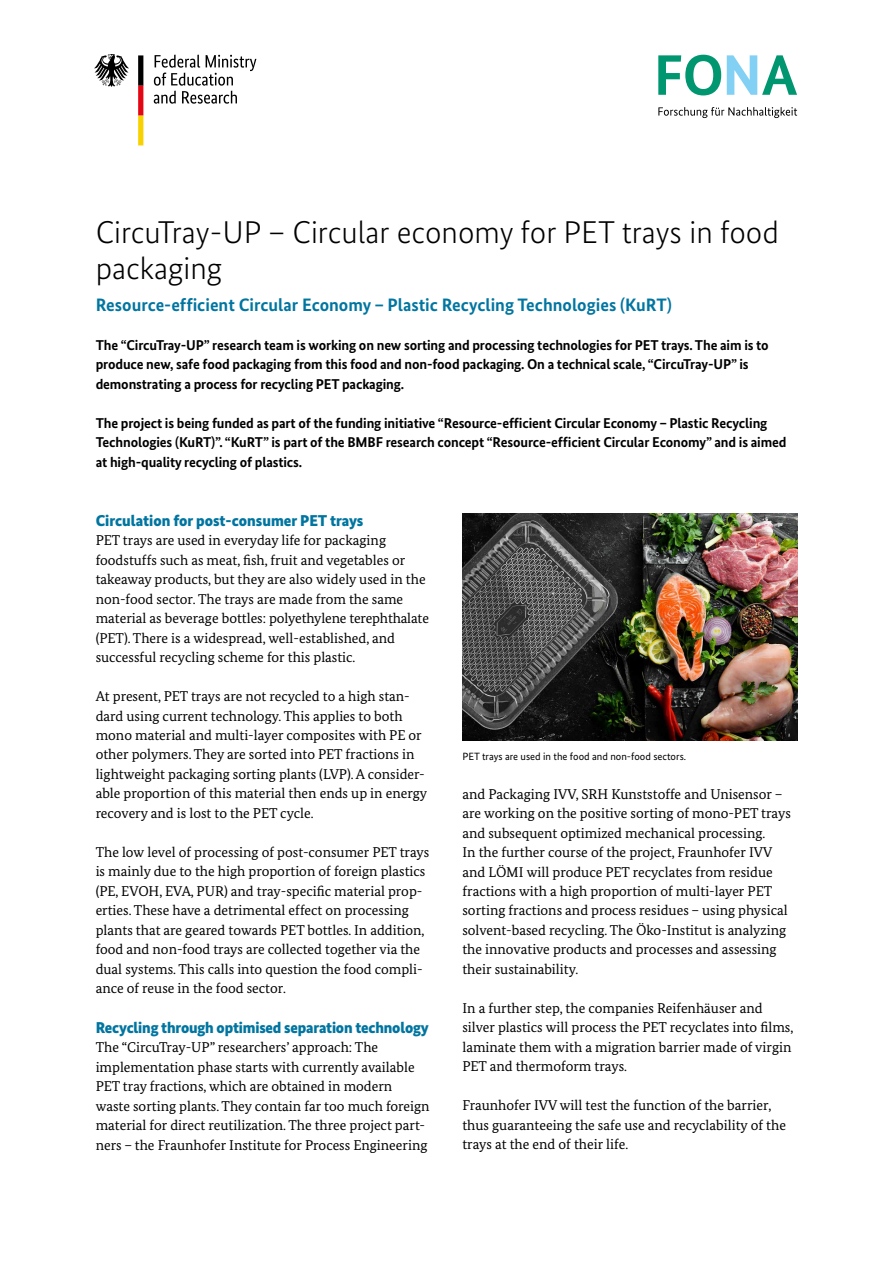
<style>
.page{position:relative;width:893px;height:1263px;background:#fff}
.page>*{position:absolute;margin:0;border:0;box-sizing:border-box;transform-origin:0 0}
.t1{font:300 31.5px/36px "Bundes Sans";color:#000}
.t2{font:700 18px "Bundes Sans";color:#0075a0}
.t3{font:900 15.75px "Bundes Sans";letter-spacing:-.01em;color:#0075a0}
.t4{font:14.25px/19.5px "Bundes Serif";color:#000}
.t5{font:700 14.25px/19.5px "Bundes Sans";letter-spacing:-.01em;color:#000}
.t6{font:10.5px "Bundes Sans";color:#000}
</style>
<div class="page">
<img style="left:462px;top:513px;width:335px;height:227px">
<svg style="left:658px;top:55px;width:63px;height:40px"></svg>
<svg style="left:727px;top:55px;width:70px;height:40px"></svg>
<svg style="left:658px;top:107px;width:139px;height:11px"></svg>
<svg style="left:154px;top:55px;width:102px;height:49px"></svg>
<svg style="left:94px;top:54px;width:35px;height:33px"></svg>
<svg style="left:138px;top:55px;width:5px;height:90px"></svg>
<h1 class="t1" style="left:96px;top:214px;width:685px">CircuTray-UP – Circular economy for PET trays in food packaging</h1>
<p class="t2" style="left:96px;top:294px;width:578px">Resource-efficient Circular Economy – Plastic Recycling Technologies (KuRT)</p>
<p class="t5" style="left:96px;top:335px;width:675px">The “CircuTray-UP” research team is working on new sorting and processing technologies for PET trays. The aim is to produce new, safe food packaging from this food and non-food packaging. On a technical scale, “CircuTray-UP” is demonstrating a process for recycling PET packaging.</p>
<p class="t5" style="left:96px;top:413px;width:692px">The project is being funded as part of the funding initiative “Resource-efficient Circular Economy – Plastic Recycling<br>Technologies (KuRT)”. “KuRT” is part of the BMBF research concept “Resource-efficient Circular Economy” and is aimed at high-quality recycling of plastics.</p>
<p class="t3" style="left:96px;top:511px;width:269px">Circulation for post-consumer PET trays</p>
<p class="t4" style="left:96px;top:530px;width:335px">PET trays are used in everyday life for packaging foodstuffs such as meat, fish, fruit and vegetables or takeaway products, but they are also widely used in the non-food sector. The trays are made from the same material as beverage bottles: polyethylene terephthalate (PET). There is a widespread, well-established, and successful recycling scheme for this plastic.</p>
<p class="t4" style="left:96px;top:686px;width:333px">At present, PET trays are not recycled to a high stan&shy;dard using current technology. This applies to both mono material and multi-layer composites with PE or other polymers. They are sorted into PET fractions in lightweight packaging sorting plants (LVP). A consider&shy;able proportion of this material then ends up in energy recovery and is lost to the PET cycle.</p>
<p class="t4" style="left:96px;top:842px;width:335px">The low level of processing of post-consumer PET trays is mainly due to the high proportion of foreign plastics (PE, EVOH, EVA, PUR) and tray-specific material prop&shy;erties. These have a detrimental effect on processing plants that are geared towards PET bottles. In addition, food and non-food trays are collected together via the dual systems. This calls into question the food compli&shy;ance of reuse in the food sector.</p>
<p class="t3" style="left:96px;top:1018px;width:335px">Recycling through optimised separation technology</p>
<p class="t4" style="left:96px;top:1037px;width:335px">The “CircuTray-UP” researchers’ approach: The implementation phase starts with currently available PET tray fractions, which are obtained in modern waste sorting plants. They contain far too much foreign material for direct reutilization. The three project part&shy;ners – the Fraunhofer Institute for Process Engineering</p>
<p class="t6" style="left:462px;top:750px;width:225px">PET trays are used in the food and non-food sectors.</p>
<p class="t4" style="left:462px;top:784px;width:330px">and Packaging IVV, SRH Kunststoffe and Unisensor – are working on the positive sorting of mono-PET trays and subsequent optimized mechanical processing.<br>In the further course of the project, Fraunhofer IVV and LÖMI will produce PET recyclates from residue fractions with a high proportion of multi-layer PET sorting fractions and process residues – using physical solvent-based recycling. The Öko-Institut is analyzing the innovative products and processes and assessing their sustainability.</p>
<p class="t4" style="left:462px;top:998px;width:332px">In a further step, the companies Reifenhäuser and silver plastics will process the PET recyclates into films, laminate them with a migration barrier made of virgin PET and thermoform trays.</p>
<p class="t4" style="left:462px;top:1096px;width:325px">Fraunhofer IVV will test the function of the barrier, thus guaranteeing the safe use and recyclability of the trays at the end of their life.</p>
</div>
